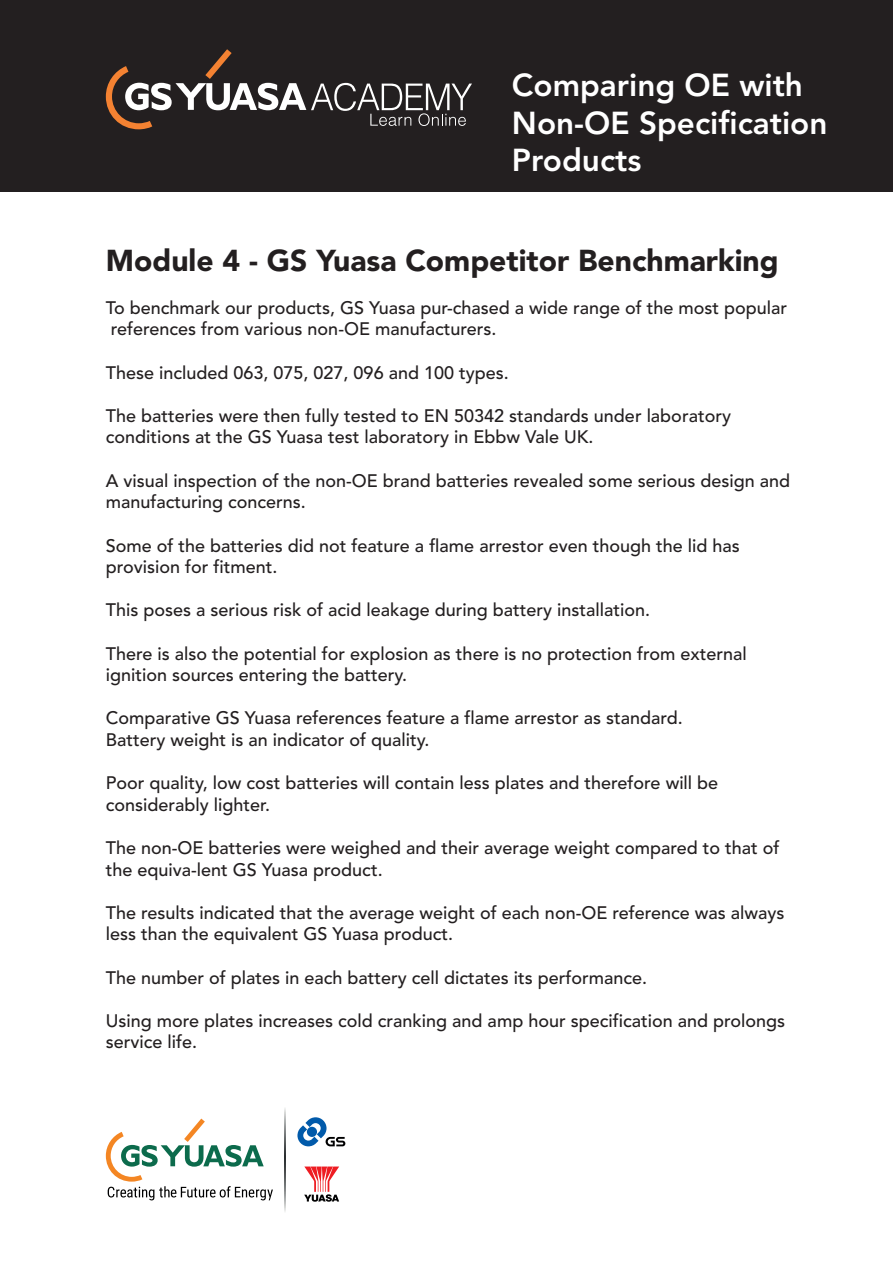
<style>
.page{position:relative;width:893px;height:1263px;background:#fff}
.page>*{position:absolute;margin:0;border:0;box-sizing:border-box;transform-origin:0 0}
.t1{font:800 31.5px/37.8px "Avenir";color:#fff}
.t2{font:900 30px "Avenir";color:#231f20}
.t3{font:500 18px/21.6px "Avenir";color:#231f20}
</style>
<div class="page">
<div style="left:0;top:0;width:893px;height:191px;background:#231f20"></div>
<svg style="left:106px;top:49px;width:366px;height:80px"></svg>
<svg style="left:304px;top:1166px;width:35px;height:36px"></svg>
<svg style="left:297px;top:1117px;width:48px;height:29px"></svg>
<svg style="left:285px;top:1108px;width:1px;height:104px"></svg>
<svg style="left:106px;top:1118px;width:167px;height:82px"></svg>
<h1 class="t1" style="left:512px;top:67px;width:317px">Comparing OE with<br>Non-OE Specification<br>Products</h1>
<h2 class="t2" style="left:106px;top:238px;width:674px">Module 4 - GS Yuasa Competitor Benchmarking</h2>
<p class="t3" style="left:106px;top:297px;width:683px">To benchmark our products, GS Yuasa pur-chased a wide range of the most popular references from various non-OE manufacturers.</p>
<p class="t3" style="left:106px;top:362px;width:404px">These included 063, 075, 027, 096 and 100 types.</p>
<p class="t3" style="left:106px;top:405px;width:627px">The batteries were then fully tested to EN 50342 standards under laboratory conditions at the GS Yuasa test laboratory in Ebbw Vale UK.</p>
<p class="t3" style="left:106px;top:470px;width:686px">A visual inspection of the non-OE brand batteries revealed some serious design and manufacturing concerns.</p>
<p class="t3" style="left:106px;top:535px;width:635px">Some of the batteries did not feature a flame arrestor even though the lid has provision for fitment.</p>
<p class="t3" style="left:106px;top:600px;width:546px">This poses a serious risk of acid leakage during battery installation.</p>
<p class="t3" style="left:106px;top:643px;width:642px">There is also the potential for explosion as there is no protection from external ignition sources entering the battery.</p>
<p class="t3" style="left:106px;top:708px;width:578px">Comparative GS Yuasa references feature a flame arrestor as standard.<br>Battery weight is an indicator of quality.</p>
<p class="t3" style="left:106px;top:773px;width:614px">Poor quality, low cost batteries will contain less plates and therefore will be considerably lighter.</p>
<p class="t3" style="left:106px;top:837px;width:675px">The non-OE batteries were weighed and their average weight compared to that of the equiva-lent GS Yuasa product.</p>
<p class="t3" style="left:106px;top:902px;width:680px">The results indicated that the average weight of each non-OE reference was always less than the equivalent GS Yuasa product.</p>
<p class="t3" style="left:106px;top:967px;width:543px">The number of plates in each battery cell dictates its performance.</p>
<p class="t3" style="left:106px;top:1010px;width:681px">Using more plates increases cold cranking and amp hour specification and prolongs service life.</p>
</div>
